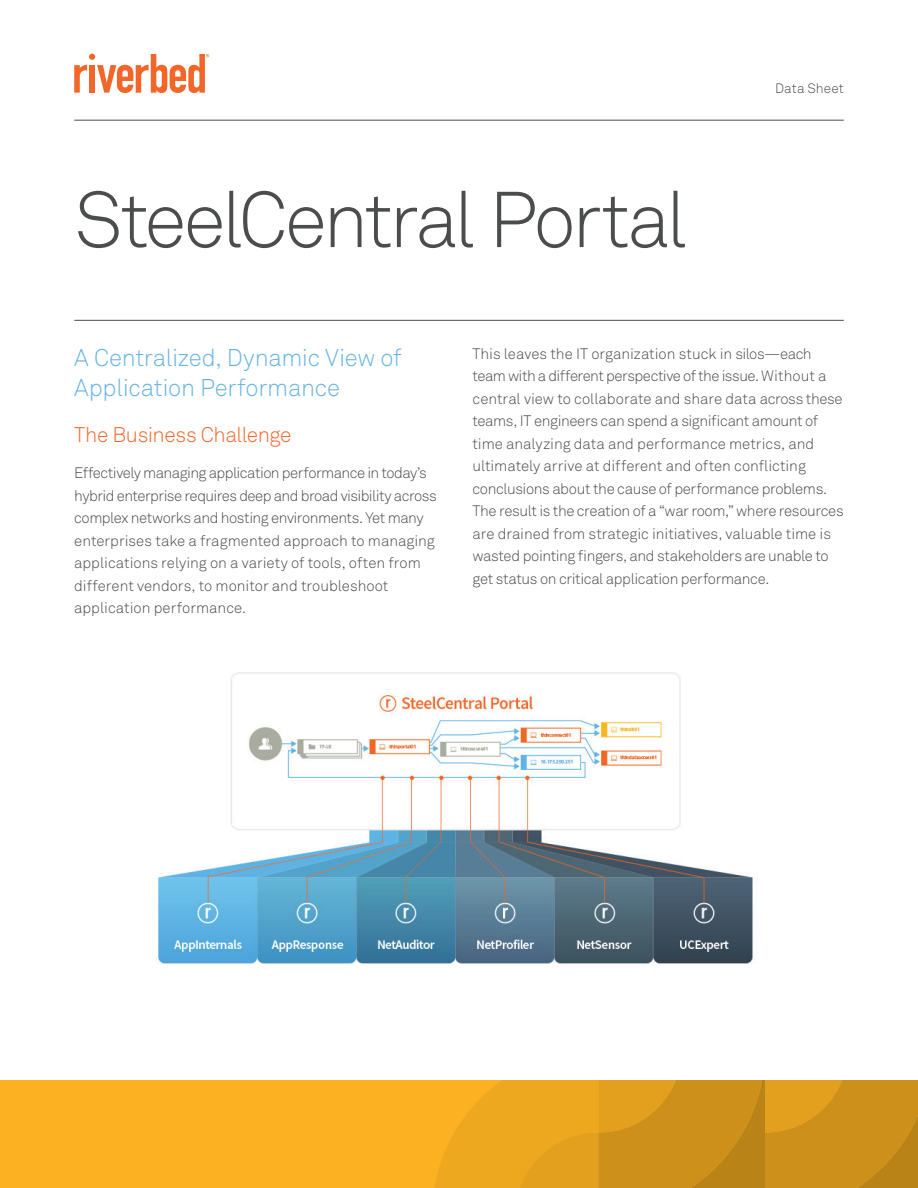
<style>
.page{position:relative;width:918px;height:1188px;background:#fff}
.page>*{position:absolute;margin:0;border:0;box-sizing:border-box;transform-origin:0 0}
.t1{font:300 78px "Akkurat Pro";letter-spacing:-.05em;color:#4b4c4d}
.t2{font:300 24px/30px "Akkurat Pro";letter-spacing:-.01em;color:#69b5e4}
.t3{font:300 21px "Akkurat Pro";letter-spacing:-.025em;color:#f26729}
.t4{font:300 15px/22.5px "Akkurat Pro";letter-spacing:-.015em;color:#4b4c4d}
.t5{font:300 13.5px "Akkurat Pro";letter-spacing:.005em;color:#4b4c4d}
</style>
<div class="page">
<svg style="left:74px;top:54px;width:135px;height:39px"></svg>
<div style="left:0;top:1080px;width:918px;height:108px;background:#fbb121"></div>
<svg style="left:435px;top:1080px;width:483px;height:108px"></svg>
<hr style="left:74px;top:120px;width:770px;height:1px;background:#4b4c4d">
<hr style="left:74px;top:320px;width:770px;height:1px;background:#4b4c4d">
<img style="left:158px;top:672px;width:595px;height:292px">
<h1 class="t1" style="left:74px;top:174px;width:615px">SteelCentral Portal</h1>
<p class="t5" style="left:775px;top:80px;width:70px">Data Sheet</p>
<h2 class="t2" style="left:74px;top:343px;width:329px">A Centralized, Dynamic View of<br>Application Performance</h2>
<h3 class="t3" style="left:74px;top:422px;width:219px">The Business Challenge</h3>
<p class="t4" style="left:74px;top:462px;width:364px">Effectively managing application performance in today’s hybrid enterprise requires deep and broad visibility across complex networks and hosting environments. Yet many enterprises take a fragmented approach to managing applications relying on a variety of tools, often from different vendors, to monitor and troubleshoot application performance.</p>
<p class="t4" style="left:472px;top:342px;width:373px">This leaves the IT organization stuck in silos—each team with a different perspective of the issue. Without a central view to collaborate and share data across these teams, IT engineers can spend a significant amount of time analyzing data and performance metrics, and ultimately arrive at different and often conflicting conclusions about the cause of performance problems.<br>The result is the creation of a “war room,” where resources are drained from strategic initiatives, valuable time is wasted pointing fingers, and stakeholders are unable to get status on critical application performance.</p>
</div>
